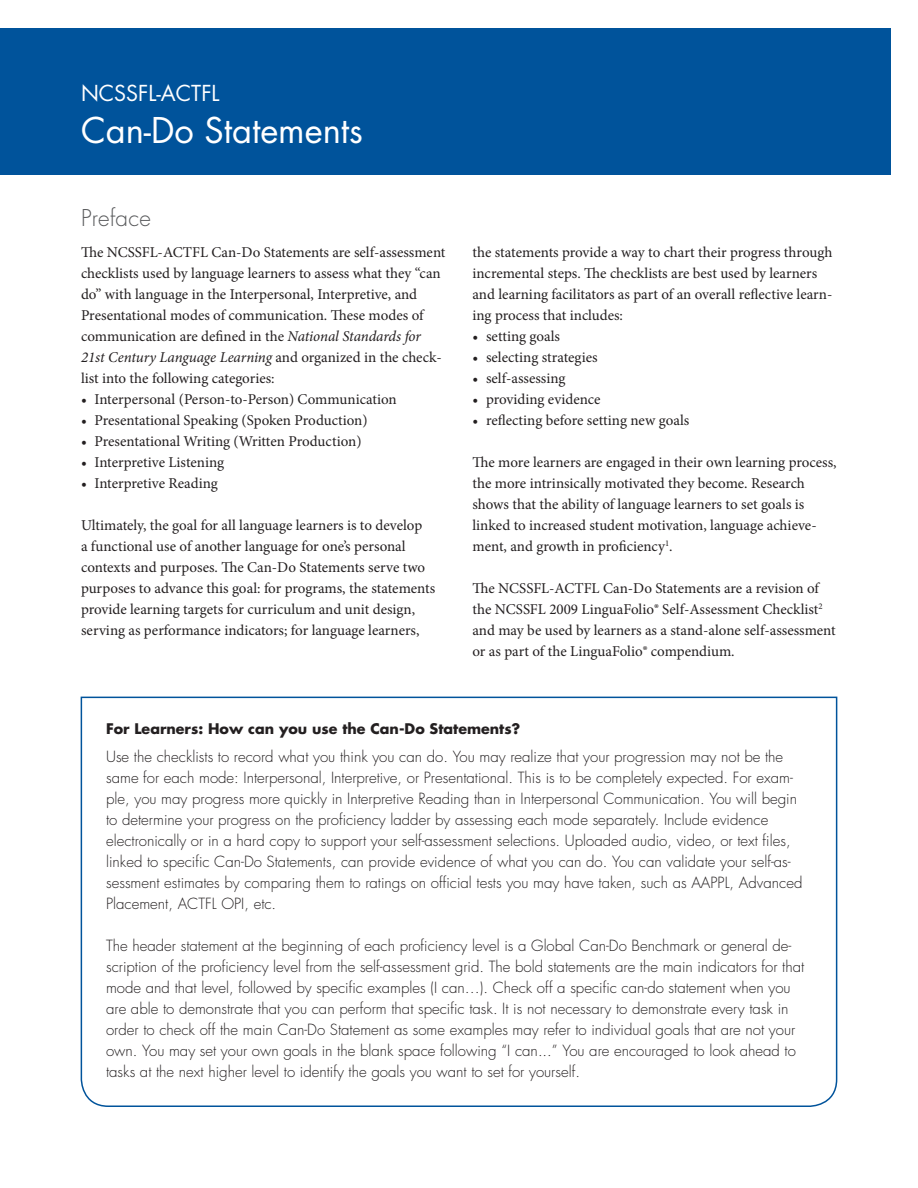
<style>
.page{position:relative;width:918px;height:1188px;background:#fff}
.page>*{position:absolute;margin:0;border:0;box-sizing:border-box;transform-origin:0 0}
.t1{font:34.5px "Futura";color:#fff}
.t2{font:300 22.5px "Futura";letter-spacing:.01em;color:#58595b}
.t3{font:21.45px "Futura";color:#fff}
.t4{font:15px/21px "Minion Pro";color:#231f20}
.t5{font:300 15px/21px "Futura";color:#231f20}
.t6{font:700 14.25px "Futura";color:#231f20}
.s1{font-style:italic}
</style>
<div class="page">
<div style="left:0;top:29px;width:891px;height:146px;background:#00539b"></div>
<svg style="left:80px;top:696px;width:758px;height:411px"></svg>
<h3 class="t3" style="left:81px;top:80px;width:140px">NCSSFL-ACTFL</h3>
<h1 class="t1" style="left:81px;top:108px;width:284px">Can-Do Statements</h1>
<h2 class="t2" style="left:81px;top:204px;width:71px">Preface</h2>
<p class="t4" style="left:81px;top:241px;width:366px">The NCSSFL-ACTFL Can-Do Statements are self-assessment checklists used by language learners to assess what they “can do” with language in the Interpersonal, Interpretive, and Presentational modes of communication. These modes of communication are defined in the <span class="s1">National Standards for 21st Century Language Learning</span> and organized in the check&shy;list into the following categories:</p>
<p class="t4" style="left:81px;top:388px;width:317px">• Interpersonal (Person-to-Person) Communication</p>
<p class="t4" style="left:81px;top:409px;width:288px">• Presentational Speaking (Spoken Production)</p>
<p class="t4" style="left:81px;top:430px;width:282px">• Presentational Writing (Written Production)</p>
<p class="t4" style="left:81px;top:451px;width:145px">• Interpretive Listening</p>
<p class="t4" style="left:81px;top:472px;width:138px">• Interpretive Reading</p>
<p class="t4" style="left:81px;top:514px;width:356px">Ultimately, the goal for all language learners is to develop<br>a functional use of another language for one’s personal contexts and purposes. The Can-Do Statements serve two purposes to advance this goal: for programs, the statements provide learning targets for curriculum and unit design, serving as performance indicators; for language learners,</p>
<p class="t4" style="left:472px;top:241px;width:362px">the statements provide a way to chart their progress through incremental steps. The checklists are best used by learners and learning facilitators as part of an overall reflective learn&shy;ing process that includes:</p>
<p class="t4" style="left:472px;top:325px;width:89px">• setting goals</p>
<p class="t4" style="left:472px;top:346px;width:127px">• selecting strategies</p>
<p class="t4" style="left:472px;top:367px;width:95px">• self-assessing</p>
<p class="t4" style="left:472px;top:388px;width:130px">• providing evidence</p>
<p class="t4" style="left:472px;top:409px;width:218px">• reflecting before setting new goals</p>
<p class="t4" style="left:472px;top:451px;width:366px">The more learners are engaged in their own learning process, the more intrinsically motivated they become. Research shows that the ability of language learners to set goals is linked to increased student motivation, language achieve&shy;ment, and growth in proficiency<sup>1</sup>.</p>
<p class="t4" style="left:472px;top:577px;width:365px">The NCSSFL-ACTFL Can-Do Statements are a revision of the NCSSFL 2009 LinguaFolio® Self-Assessment Checklist<sup>2 </sup>and may be used by learners as a stand-alone self-assessment or as part of the LinguaFolio® compendium.</p>
<p class="t6" style="left:106px;top:719px;width:416px">For Learners: How can you use the Can-Do Statements?</p>
<p class="t5" style="left:106px;top:746px;width:698px">Use the checklists to record what you think you can do. You may realize that your progression may not be the same for each mode: Interpersonal, Interpretive, or Presentational. This is to be completely expected. For exam&shy;ple, you may progress more quickly in Interpretive Reading than in Interpersonal Communication. You will begin to determine your progress on the proficiency ladder by assessing each mode separately. Include evidence electronically or in a hard copy to support your self-assessment selections. Uploaded audio, video, or text files, linked to specific Can-Do Statements, can provide evidence of what you can do. You can validate your self-as&shy;sessment estimates by comparing them to ratings on official tests you may have taken, such as AAPPL, Advanced Placement, ACTFL OPI, etc.</p>
<p class="t5" style="left:106px;top:935px;width:700px">The header statement at the beginning of each proficiency level is a Global Can-Do Benchmark or general de&shy;scription of the proficiency level from the self-assessment grid. The bold statements are the main indicators for that mode and that level, followed by specific examples (I can…). Check off a specific can-do statement when you are able to demonstrate that you can perform that specific task. It is not necessary to demonstrate every task in order to check off the main Can-Do Statement as some examples may refer to individual goals that are not your own. You may set your own goals in the blank space following “I can...” You are encouraged to look ahead to tasks at the next higher level to identify the goals you want to set for yourself.</p>
</div>
